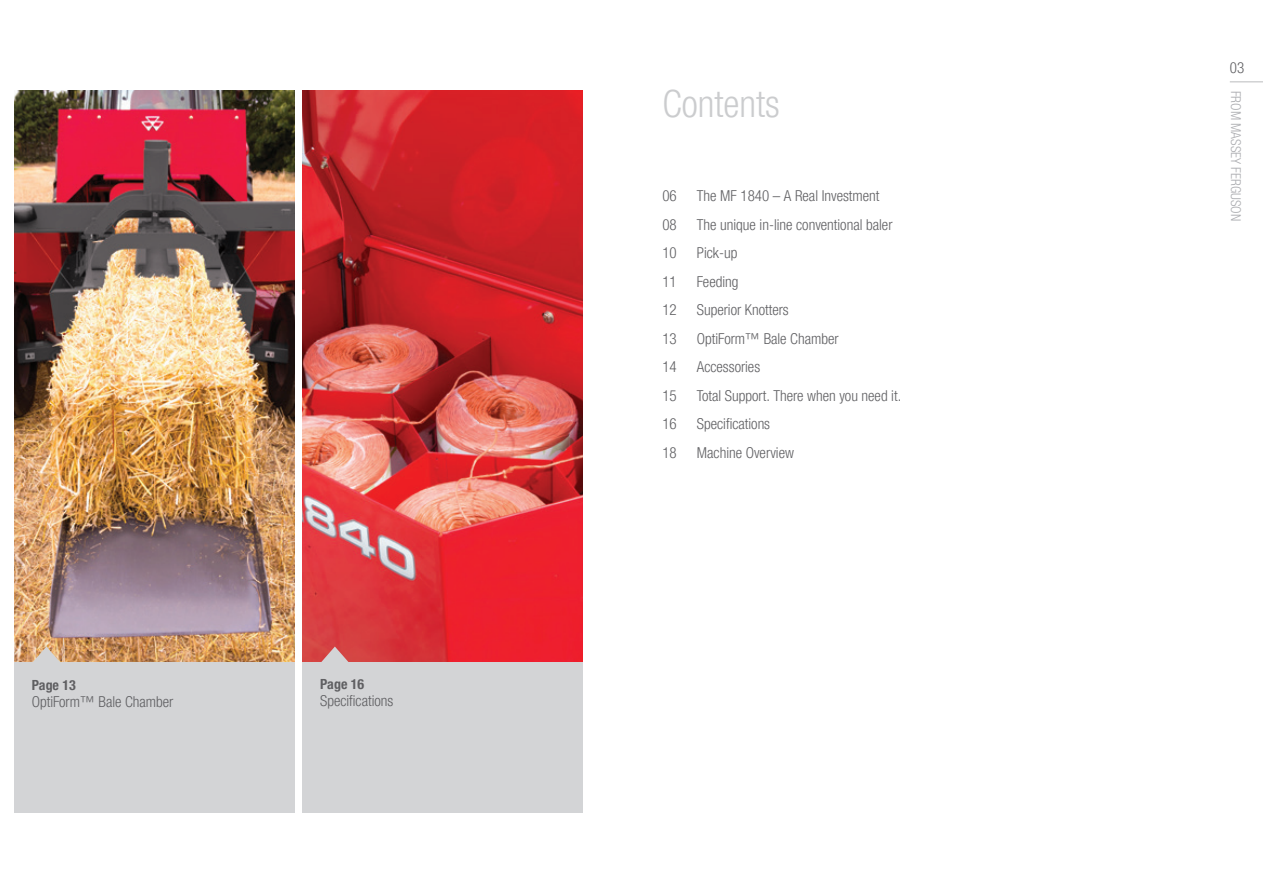
<style>
.page{position:relative;width:1263px;height:893px;background:#fff}
.page>*{position:absolute;margin:0;border:0;box-sizing:border-box;transform-origin:0 0}
.t1{font:300 condensed 37.5px "Helvetica Neue LTW1 G";color:#cbccce}
.t2{font:300 condensed 15px "Helvetica Neue LTW1 G";color:#5f5f62}
.t3{font:700 condensed 13.95px "Helvetica Neue LTW1 G";color:#5f5f62}
.t4{font:300 condensed 13.5px "Helvetica Neue LTW1 G";color:#abacb0}
</style>
<div class="page">
<div style="left:14px;top:661px;width:281px;height:152px;background:#d3d4d6"></div>
<img style="left:15px;top:91px;width:279px;height:570px">
<div style="left:303px;top:661px;width:280px;height:152px;background:#d3d4d6"></div>
<img style="left:303px;top:91px;width:280px;height:570px">
<svg style="left:320px;top:646px;width:30px;height:16px"></svg>
<svg style="left:32px;top:646px;width:29px;height:16px"></svg>
<hr style="left:1230px;top:81px;width:33px;height:1px;background:#babbbe">
<p class="t3" style="left:32px;top:677px;width:46px">Page 13</p>
<p class="t2" style="left:32px;top:693px;width:143px">OptiForm™ Bale Chamber</p>
<p class="t3" style="left:320px;top:676px;width:46px">Page 16</p>
<p class="t2" style="left:320px;top:692px;width:75px">Specifications</p>
<p class="t1" style="left:662px;top:82px;width:119px">Contents</p>
<p class="t2" style="left:662px;top:187px;width:16px">06</p>
<p class="t2" style="left:697px;top:187px;width:184px">The MF 1840 – A Real Investment</p>
<p class="t2" style="left:662px;top:216px;width:16px">08</p>
<p class="t2" style="left:697px;top:216px;width:197px">The unique in-line conventional baler</p>
<p class="t2" style="left:662px;top:244px;width:16px">10</p>
<p class="t2" style="left:697px;top:244px;width:42px">Pick-up</p>
<p class="t2" style="left:662px;top:273px;width:16px">11</p>
<p class="t2" style="left:697px;top:273px;width:43px">Feeding</p>
<p class="t2" style="left:662px;top:301px;width:16px">12</p>
<p class="t2" style="left:697px;top:301px;width:93px">Superior Knotters</p>
<p class="t2" style="left:662px;top:330px;width:16px">13</p>
<p class="t2" style="left:697px;top:330px;width:143px">OptiForm™ Bale Chamber</p>
<p class="t2" style="left:662px;top:358px;width:16px">14</p>
<p class="t2" style="left:697px;top:358px;width:65px">Accessories</p>
<p class="t2" style="left:662px;top:387px;width:16px">15</p>
<p class="t2" style="left:697px;top:387px;width:206px">Total Support. There when you need it.</p>
<p class="t2" style="left:662px;top:415px;width:16px">16</p>
<p class="t2" style="left:697px;top:415px;width:75px">Specifications</p>
<p class="t2" style="left:662px;top:444px;width:16px">18</p>
<p class="t2" style="left:697px;top:444px;width:99px">Machine Overview</p>
<p class="t2" style="left:1230px;top:59px;width:16px">03</p>
<p class="t4" style="left:1244px;top:91px;width:132px;rotate:90deg">FROM MASSEY FERGUSON</p>
</div>
